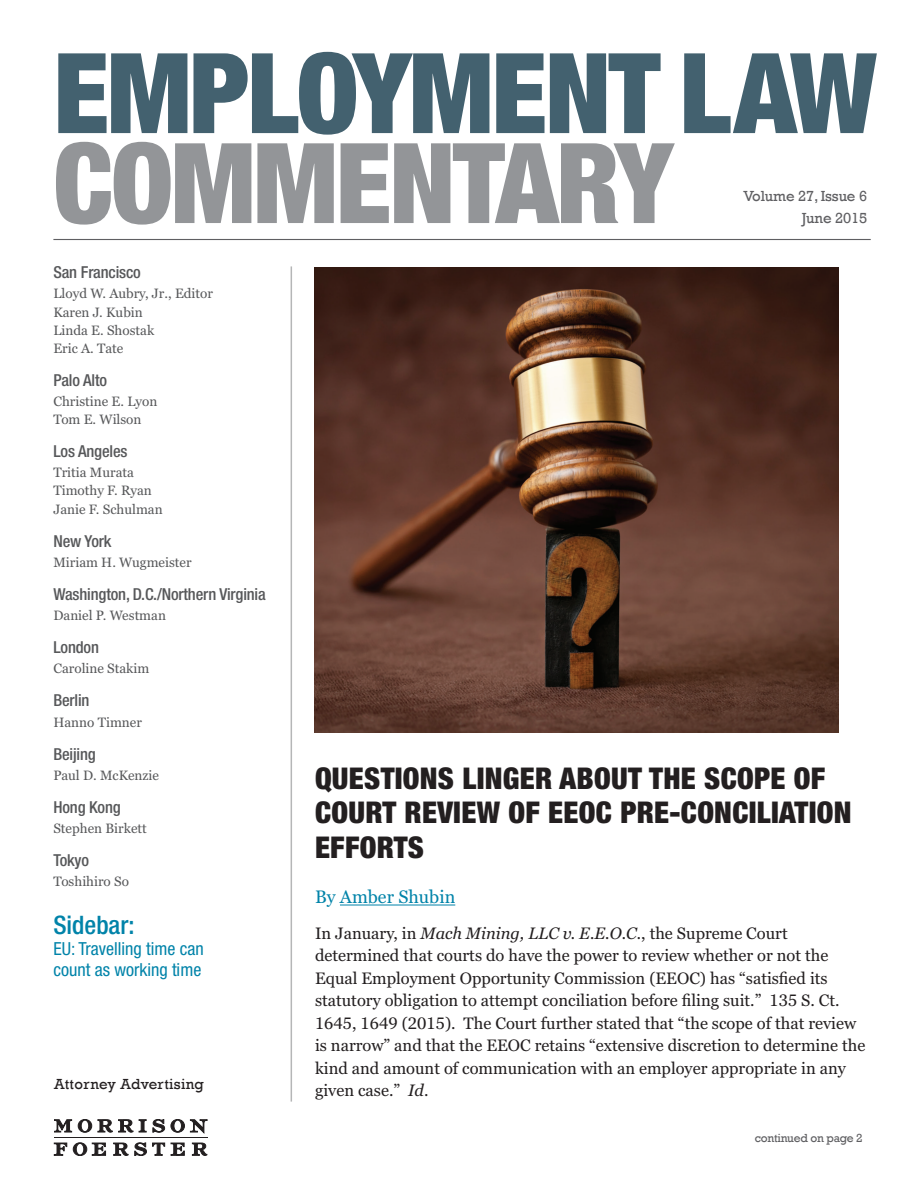
<style>
.page{position:relative;width:918px;height:1188px;background:#fff}
.page>*{position:absolute;margin:0;border:0;box-sizing:border-box;transform-origin:0 0}
.t1{font:900 condensed 111.6px "Helvetica Neue LT Std";letter-spacing:-.02em;color:#43616f}
.t2{font:900 condensed 111.6px "Helvetica Neue LT Std";letter-spacing:-.02em;color:#939598}
.t3{font:900 condensed 30px/34.5px "Helvetica Neue LT Std";letter-spacing:.01em;color:#231f20}
.t4{font:500 condensed 25.5px "Helvetica Neue LT Std";color:#0083a9}
.t5{font:condensed 18px/21px "Helvetica Neue LT Std";color:#0083a9}
.t6{font:18px "Georgia Pro";color:#0083a9}
.t7{font:16.5px/22.5px "Georgia Pro";color:#231f20}
.t8{font:500 condensed 16.5px "Helvetica Neue LT Std";letter-spacing:-.01em;color:#57585a}
.t9{font:15px/22.5px "Rockwell";letter-spacing:-.01em;color:#5f5f62;text-align:right}
.t10{font:15px "Rockwell";letter-spacing:.02em;color:#231f20}
.t11{font:13.5px/18.1px "Georgia Pro";color:#57585a}
.t12{font:12px "Rockwell";letter-spacing:-.02em;color:#5f5f62}
.s1{font-style:italic}
</style>
<div class="page">
<hr style="left:54px;top:1137px;width:153px;height:1px;background:#231f20">
<svg style="left:54px;top:1119px;width:18px;height:13px"></svg>
<svg style="left:78px;top:1119px;width:14px;height:14px"></svg>
<svg style="left:98px;top:1119px;width:35px;height:13px"></svg>
<svg style="left:139px;top:1119px;width:7px;height:13px"></svg>
<svg style="left:153px;top:1119px;width:12px;height:14px"></svg>
<svg style="left:171px;top:1119px;width:36px;height:14px"></svg>
<svg style="left:54px;top:1143px;width:13px;height:13px"></svg>
<svg style="left:73px;top:1143px;width:33px;height:13px"></svg>
<svg style="left:113px;top:1143px;width:15px;height:13px"></svg>
<svg style="left:134px;top:1143px;width:31px;height:13px"></svg>
<svg style="left:171px;top:1143px;width:14px;height:13px"></svg>
<svg style="left:192px;top:1143px;width:15px;height:13px"></svg>
<hr style="left:291px;top:266px;width:1px;height:836px;background:#b5b6b7">
<hr style="left:53px;top:239px;width:818px;height:1px;background:#5f5f62">
<hr style="left:340px;top:905px;width:115px;height:1px;background:#0083a9">
<img style="left:314px;top:267px;width:524px;height:465px">
<h1 class="t1" style="left:53px;top:25px;width:825px">EMPLOYMENT LAW</h1>
<h1 class="t2" style="left:53px;top:115px;width:621px">COMMENTARY</h1>
<p class="t9" style="left:743px;top:185px;width:125px">Volume 27, Issue 6<br>June 2015</p>
<p class="t8" style="left:53px;top:263px;width:89px">San Francisco</p>
<p class="t11" style="left:53px;top:285px;width:161px">Lloyd W. Aubry, Jr., Editor<br>Karen J. Kubin<br>Linda E. Shostak<br>Eric A. Tate</p>
<p class="t8" style="left:53px;top:370px;width:55px">Palo Alto</p>
<p class="t11" style="left:53px;top:393px;width:105px">Christine E. Lyon<br>Tom E. Wilson</p>
<p class="t8" style="left:53px;top:441px;width:76px">Los Angeles</p>
<p class="t11" style="left:53px;top:464px;width:111px">Tritia Murata<br>Timothy F. Ryan<br>Janie F. Schulman</p>
<p class="t8" style="left:53px;top:531px;width:60px">New York</p>
<p class="t11" style="left:53px;top:554px;width:140px">Miriam H. Wugmeister</p>
<p class="t8" style="left:53px;top:584px;width:214px">Washington, D.C./Northern Virginia</p>
<p class="t11" style="left:53px;top:607px;width:114px">Daniel P. Westman</p>
<p class="t8" style="left:53px;top:637px;width:47px">London</p>
<p class="t11" style="left:53px;top:660px;width:97px">Caroline Stakim</p>
<p class="t8" style="left:53px;top:691px;width:38px">Berlin</p>
<p class="t11" style="left:53px;top:713px;width:90px">Hanno Timner</p>
<p class="t8" style="left:53px;top:744px;width:44px">Beijing</p>
<p class="t11" style="left:53px;top:767px;width:107px">Paul D. McKenzie</p>
<p class="t8" style="left:53px;top:797px;width:69px">Hong Kong</p>
<p class="t11" style="left:53px;top:820px;width:95px">Stephen Birkett</p>
<p class="t8" style="left:53px;top:850px;width:37px">Tokyo</p>
<p class="t11" style="left:53px;top:873px;width:77px">Toshihiro So</p>
<h3 class="t4" style="left:53px;top:910px;width:83px">Sidebar:</h3>
<p class="t5" style="left:53px;top:938px;width:152px">EU: Travelling time can count as working time</p>
<p class="t10" style="left:54px;top:1075px;width:151px">Attorney Advertising</p>
<h2 class="t3" style="left:315px;top:760px;width:538px">QUESTIONS LINGER ABOUT THE SCOPE OF<br>COURT REVIEW OF EEOC PRE-CONCILIATION<br>EFFORTS</h2>
<p class="t6" style="left:315px;top:886px;width:142px">By Amber Shubin</p>
<p class="t7" style="left:315px;top:922px;width:552px">In January, in <span class="s1">Mach Mining, LLC v. E.E.O.C.</span>, the Supreme Court determined that courts do have the power to review whether or not the Equal Employment Opportunity Commission (EEOC) has “satisfied its statutory obligation to attempt conciliation before filing suit.” 135 S. Ct.<br>1645, 1649 (2015). The Court further stated that “the scope of that review is narrow” and that the EEOC retains “extensive discretion to determine the kind and amount of communication with an employer appropriate in any given case.” <span class="s1">Id</span>.</p>
<p class="t12" style="left:755px;top:1131px;width:109px">continued on page 2</p>
</div>
